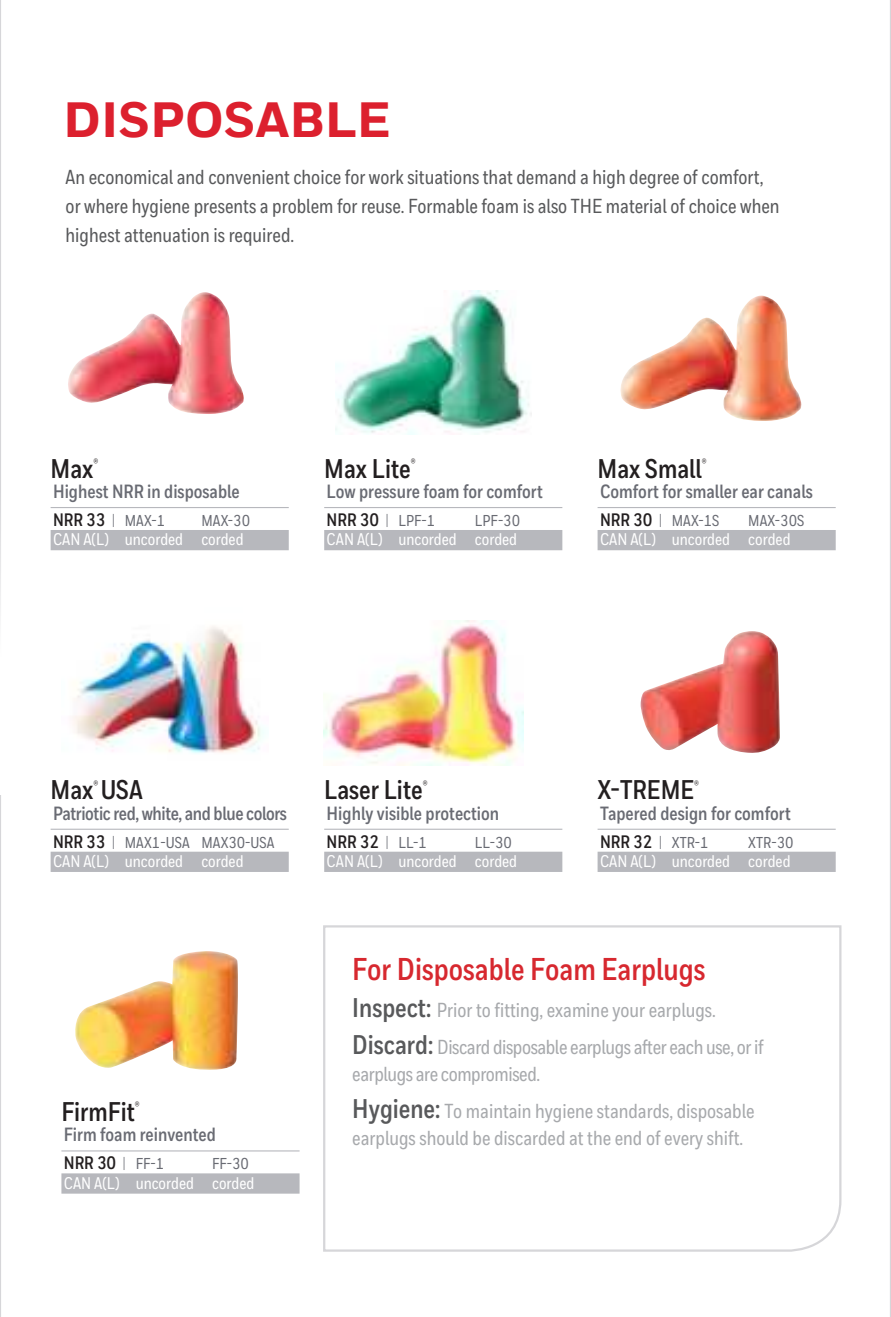
<style>
.page{position:relative;width:891px;height:1317px;background:#fff}
.page>*{position:absolute;margin:0;border:0;box-sizing:border-box;transform-origin:0 0}
.t1{font:800 49.5px "Honeywell Sans";color:#dc202e}
.t2{font:700 31.5px "Honeywell Cond";color:#d7282f}
.t3{font:700 27px "Honeywell Cond";color:#231f20}
.t4{font:500 20.25px/29.2px "Honeywell Cond";color:#58595b}
.t5{font:500 20.25px/37.1px "Honeywell Cond";color:#a7a9ac}
.t6{font:500 20.25px/37.1px "Honeywell Cond";letter-spacing:-.02em;color:#a7a9ac}
.t7{font:700 19.12px "Honeywell Cond";color:#696b73}
.t8{font:700 19.12px "Honeywell Cond";letter-spacing:-.02em;color:#696b73}
.t9{font:700 18px "Honeywell Cond";color:#231f20}
.t10{font:500 16.88px "Honeywell Cond";color:#fff}
.t11{font:500 15.75px "Honeywell Cond";color:#696b73}
.s1{font-weight:400;font-size:15.75px;color:#696b73}
.s2{font-weight:500;font-size:15.75px;color:#696b73}
.s3{font-weight:700;font-size:18px;color:#231f20}
.s4{font-weight:400}
.s5{font-weight:700;font-size:27px;color:#58595b}
</style>
<div class="page">
<hr style="left:51px;top:507px;width:238px;height:1px;background:#b7b8bd">
<div style="left:51px;top:530px;width:238px;height:20px;background:#b7b8bd"></div>
<hr style="left:324px;top:507px;width:238px;height:1px;background:#b7b8bd">
<div style="left:324px;top:530px;width:238px;height:20px;background:#b7b8bd"></div>
<hr style="left:598px;top:507px;width:238px;height:1px;background:#b7b8bd">
<div style="left:598px;top:530px;width:238px;height:20px;background:#b7b8bd"></div>
<img style="left:336px;top:290px;width:196px;height:144px">
<hr style="left:51px;top:828px;width:238px;height:1px;background:#b7b8bd">
<div style="left:51px;top:851px;width:238px;height:20px;background:#b7b8bd"></div>
<hr style="left:324px;top:828px;width:238px;height:1px;background:#b7b8bd">
<div style="left:324px;top:851px;width:238px;height:20px;background:#b7b8bd"></div>
<hr style="left:598px;top:828px;width:238px;height:1px;background:#b7b8bd">
<div style="left:598px;top:851px;width:238px;height:20px;background:#b7b8bd"></div>
<hr style="left:61px;top:1150px;width:239px;height:1px;background:#b7b8bd">
<div style="left:61px;top:1173px;width:239px;height:20px;background:#b7b8bd"></div>
<img style="left:68px;top:292px;width:176px;height:122px">
<img style="left:620px;top:295px;width:182px;height:126px">
<img style="left:73px;top:626px;width:192px;height:128px">
<img style="left:640px;top:631px;width:140px;height:122px">
<img style="left:75px;top:951px;width:163px;height:119px">
<img style="left:323px;top:620px;width:200px;height:145px">
<svg style="left:323px;top:925px;width:519px;height:327px"></svg>
<hr style="left:890px;top:0;width:1px;height:1316px;background:#d6d6d9">
<hr style="left:0;top:0;width:1px;height:1316px;background:#d6d6d9">
<hr style="left:0;top:450px;width:3px;height:344px;background:#fff">
<h1 class="t1" style="left:63px;top:91px;width:329px">DISPOSABLE</h1>
<p class="t4" style="left:66px;top:164px;width:716px">An economical and convenient choice for work situations that demand a high degree of comfort, or where hygiene presents a problem for reuse. Formable foam is also THE material of choice when highest attenuation is required.</p>
<h3 class="t3" style="left:51px;top:458px;width:49px">Max<sup>®</sup></h3>
<p class="t7" style="left:53px;top:484px;width:188px">Highest NRR in disposable</p>
<p class="t9" style="left:53px;top:513px;width:114px">NRR 33 <span class="s1">|</span> <span class="s2">MAX-1</span></p>
<p class="t11" style="left:201px;top:514px;width:50px">MAX-30</p>
<p class="t10" style="left:53px;top:533px;width:192px">CAN A(L) uncorded corded</p>
<h3 class="t3" style="left:324px;top:458px;width:93px">Max Lite<sup>®</sup></h3>
<p class="t7" style="left:327px;top:484px;width:218px">Low pressure foam for comfort</p>
<p class="t9" style="left:327px;top:513px;width:110px">NRR 30 <span class="s1">|</span> <span class="s2">LPF-1</span></p>
<p class="t11" style="left:475px;top:514px;width:47px">LPF-30</p>
<p class="t10" style="left:327px;top:533px;width:192px">CAN A(L) uncorded corded</p>
<h3 class="t3" style="left:598px;top:458px;width:111px">Max Small<sup>®</sup></h3>
<p class="t7" style="left:600px;top:484px;width:214px">Comfort for smaller ear canals</p>
<p class="t11" style="left:600px;top:514px;width:121px"><span class="s3">NRR 30</span> <span class="s4">|</span> MAX-1S</p>
<p class="t11" style="left:748px;top:514px;width:58px">MAX-30S</p>
<p class="t10" style="left:600px;top:533px;width:192px">CAN A(L) uncorded corded</p>
<h3 class="t3" style="left:51px;top:779px;width:94px">Max<sup>®</sup> USA</h3>
<p class="t8" style="left:53px;top:805px;width:235px">Patriotic red, white, and blue colors</p>
<p class="t11" style="left:53px;top:836px;width:223px"><span class="s3">NRR 33</span> <span class="s4">|</span> MAX1-USA MAX30-USA</p>
<p class="t10" style="left:53px;top:854px;width:192px">CAN A(L) uncorded corded</p>
<h3 class="t3" style="left:61px;top:1101px;width:80px">FirmFit<sup>®</sup></h3>
<p class="t7" style="left:64px;top:1127px;width:154px">Firm foam reinvented</p>
<p class="t9" style="left:64px;top:1156px;width:102px">NRR 30 <span class="s1">|</span> <span class="s2">FF-1</span></p>
<p class="t11" style="left:212px;top:1157px;width:38px">FF-30</p>
<p class="t10" style="left:64px;top:1176px;width:192px">CAN A(L) uncorded corded</p>
<h3 class="t3" style="left:324px;top:779px;width:105px">Laser Lite<sup>®</sup></h3>
<p class="t7" style="left:327px;top:805px;width:174px">Highly visible protection</p>
<p class="t9" style="left:327px;top:834px;width:102px">NRR 32 <span class="s1">|</span> <span class="s2">LL-1</span></p>
<p class="t11" style="left:475px;top:836px;width:38px">LL-30</p>
<p class="t10" style="left:327px;top:854px;width:192px">CAN A(L) uncorded corded</p>
<h3 class="t3" style="left:598px;top:779px;width:103px">X-TREME<sup>®</sup></h3>
<p class="t7" style="left:600px;top:805px;width:192px">Tapered design for comfort</p>
<p class="t9" style="left:600px;top:834px;width:110px">NRR 32 <span class="s1">|</span> <span class="s2">XTR-1</span></p>
<p class="t11" style="left:748px;top:836px;width:47px">XTR-30</p>
<p class="t10" style="left:600px;top:854px;width:192px">CAN A(L) uncorded corded</p>
<h2 class="t2" style="left:352px;top:957px;width:355px">For Disposable Foam Earplugs</h2>
<p class="t6" style="left:352px;top:993px;width:413px"><span class="s5">Inspect:</span> Prior to fitting, examine your earplugs.<br><span class="s5">Discard:</span> Discard disposable earplugs after each use, or if</p>
<p class="t5" style="left:352px;top:1057px;width:404px">earplugs are compromised.<br><span class="s5">Hygiene:</span> To maintain hygiene standards, disposable</p>
<p class="t5" style="left:352px;top:1121px;width:392px">earplugs should be discarded at the end of every shift.</p>
</div>
